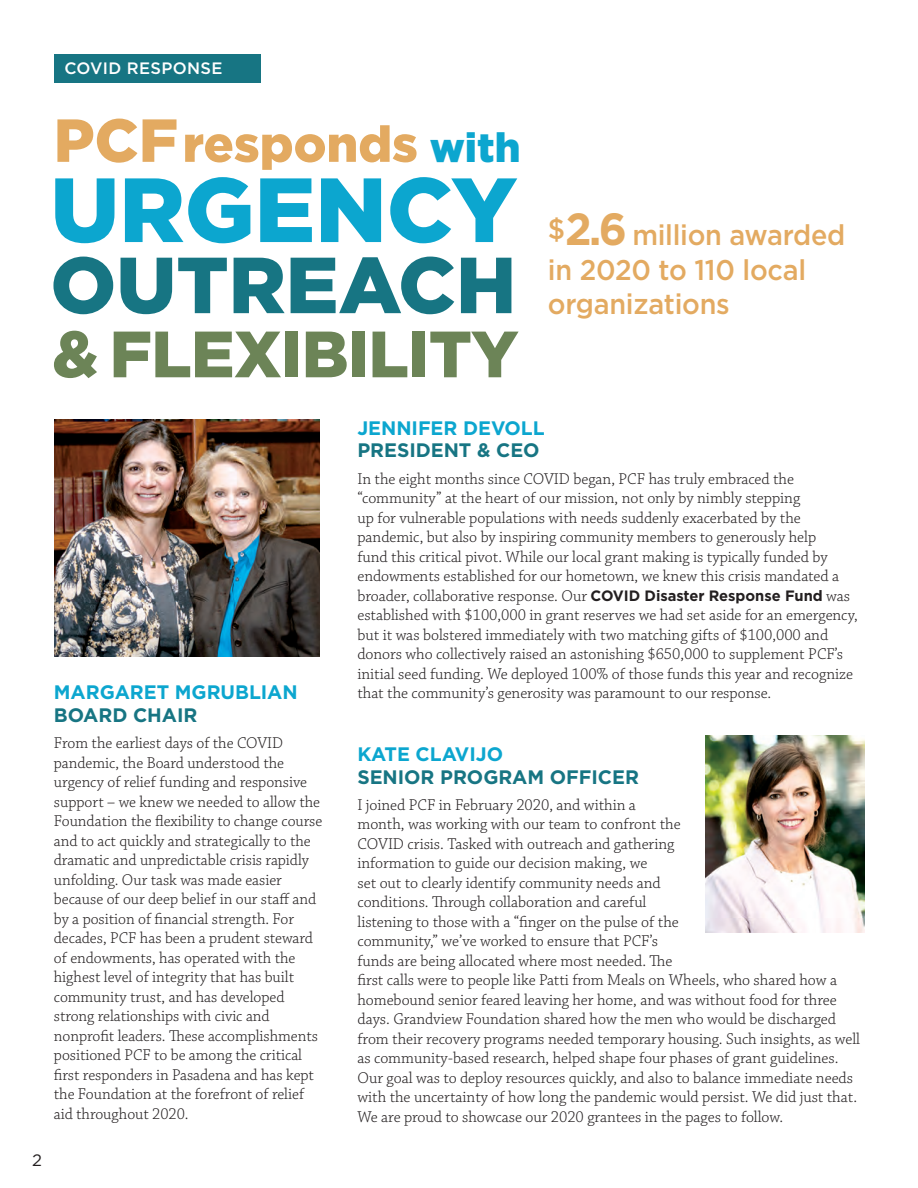
<style>
.page{position:relative;width:918px;height:1188px;background:#fff}
.page>*{position:absolute;margin:0;border:0;box-sizing:border-box;transform-origin:0 0}
.t1{font:900 90.9px "Gotham";color:#0ca6cf}
.t2{font:900 79.35px "Gotham";color:#177583}
.t3{font:900 65.25px "Gotham";letter-spacing:-.01em;color:#6c8457}
.t4{font:900 50.1px "Gotham";color:#e3aa61}
.t5{font:500 28.5px/34.5px "Gotham";letter-spacing:-.01em;color:#e3aa61;scale:.95 1}
.t6{font:700 19.5px "Gotham";letter-spacing:-.005em;color:#177583}
.t7{font:700 19.5px "Gotham";letter-spacing:-.005em;color:#0ca6cf}
.t8{font:300 16.5px/19.5px "Chaparral Pro";letter-spacing:-.005em;color:#231f20}
.t9{font:500 16.5px "Gotham";letter-spacing:.02em;color:#fff}
.t10{font:16.5px "Gotham";color:#231f20}
.s1{font-size:60.6px}
.s2{font-size:40.8px;color:#0ca6cf}
.s3{font-weight:700;font-size:45px}
.s4{font-family:"Gotham";font-weight:700;font-size:15px}
</style>
<div class="page">
<div style="left:54px;top:54px;width:206px;height:29px;background:#177583"></div>
<img style="left:705px;top:735px;width:159px;height:197px">
<img style="left:54px;top:419px;width:266px;height:238px">
<p class="t9" style="left:64px;top:58px;width:160px">COVID RESPONSE</p>
<h3 class="t4" style="left:54px;top:110px;width:469px"><span class="s1">PCF</span>responds <span class="s2">with</span></h3>
<h1 class="t1" style="left:50px;top:147px;width:468px">URGENCY</h1>
<h2 class="t2" style="left:50px;top:230px;width:467px">OUTREACH</h2>
<h3 class="t3" style="left:53px;top:309px;width:467px">&amp; FLEXIBILITY</h3>
<h3 class="t5" style="left:548px;top:218px;width:315px">$<span class="s3">2.6</span> million awarded in 2020 to 110 local organizations</h3>
<p class="t10" style="left:32px;top:1150px;width:11px">2</p>
<p class="t7" style="left:357px;top:415px;width:189px">JENNIFER DEVOLL</p>
<p class="t6" style="left:357px;top:438px;width:184px">PRESIDENT &amp; CEO</p>
<p class="t8" style="left:357px;top:469px;width:502px">In the eight months since COVID began, PCF has truly embraced the “community” at the heart of our mission, not only by nimbly stepping<br>up for vulnerable populations with needs suddenly exacerbated by the pandemic, but also by inspiring community members to generously help<br>fund this critical pivot. While our local grant making is typically funded by endowments established for our hometown, we knew this crisis mandated a broader, collaborative response. Our <span class="s4">COVID Disaster Response Fund</span> was established with $100,000 in grant reserves we had set aside for an emergency, but it was bolstered immediately with two matching gifts of $100,000 and donors who collectively raised an astonishing $650,000 to supplement PCF’s initial seed funding. We deployed 100% of those funds this year and recognize</p>
<p class="t7" style="left:54px;top:679px;width:245px">MARGARET MGRUBLIAN</p>
<p class="t8" style="left:357px;top:684px;width:415px">that the community’s generosity was paramount to our response.</p>
<p class="t6" style="left:54px;top:702px;width:145px">BOARD CHAIR</p>
<p class="t8" style="left:54px;top:734px;width:270px">From the earliest days of the COVID pandemic, the Board understood the urgency of relief funding and responsive support – we knew we needed to allow the Foundation the flexibility to change course and to act quickly and strategically to the dramatic and unpredictable crisis rapidly unfolding. Our task was made easier because of our deep belief in our staff and by a position of financial strength. For decades, PCF has been a prudent steward of endowments, has operated with the highest level of integrity that has built community trust, and has developed strong relationships with civic and nonprofit leaders. These accomplishments positioned PCF to be among the critical first responders in Pasadena and has kept the Foundation at the forefront of relief aid throughout 2020.</p>
<p class="t7" style="left:357px;top:741px;width:147px">KATE CLAVIJO</p>
<p class="t6" style="left:357px;top:764px;width:283px">SENIOR PROGRAM OFFICER</p>
<p class="t8" style="left:357px;top:796px;width:504px">I joined PCF in February 2020, and within a<br>month, was working with our team to confront the<br>COVID crisis. Tasked with outreach and gathering<br>information to guide our decision making, we<br>set out to clearly identify community needs and<br>conditions. Through collaboration and careful<br>listening to those with a “finger on the pulse of the<br>community,” we’ve worked to ensure that PCF’s<br>funds are being allocated where most needed. The<br>first calls were to people like Patti from Meals on Wheels, who shared how a homebound senior feared leaving her home, and was without food for three days. Grandview Foundation shared how the men who would be discharged from their recovery programs needed temporary housing. Such insights, as well as community-based research, helped shape four phases of grant guidelines.<br>Our goal was to deploy resources quickly, and also to balance immediate needs with the uncertainty of how long the pandemic would persist. We did just that.<br>We are proud to showcase our 2020 grantees in the pages to follow.</p>
</div>
